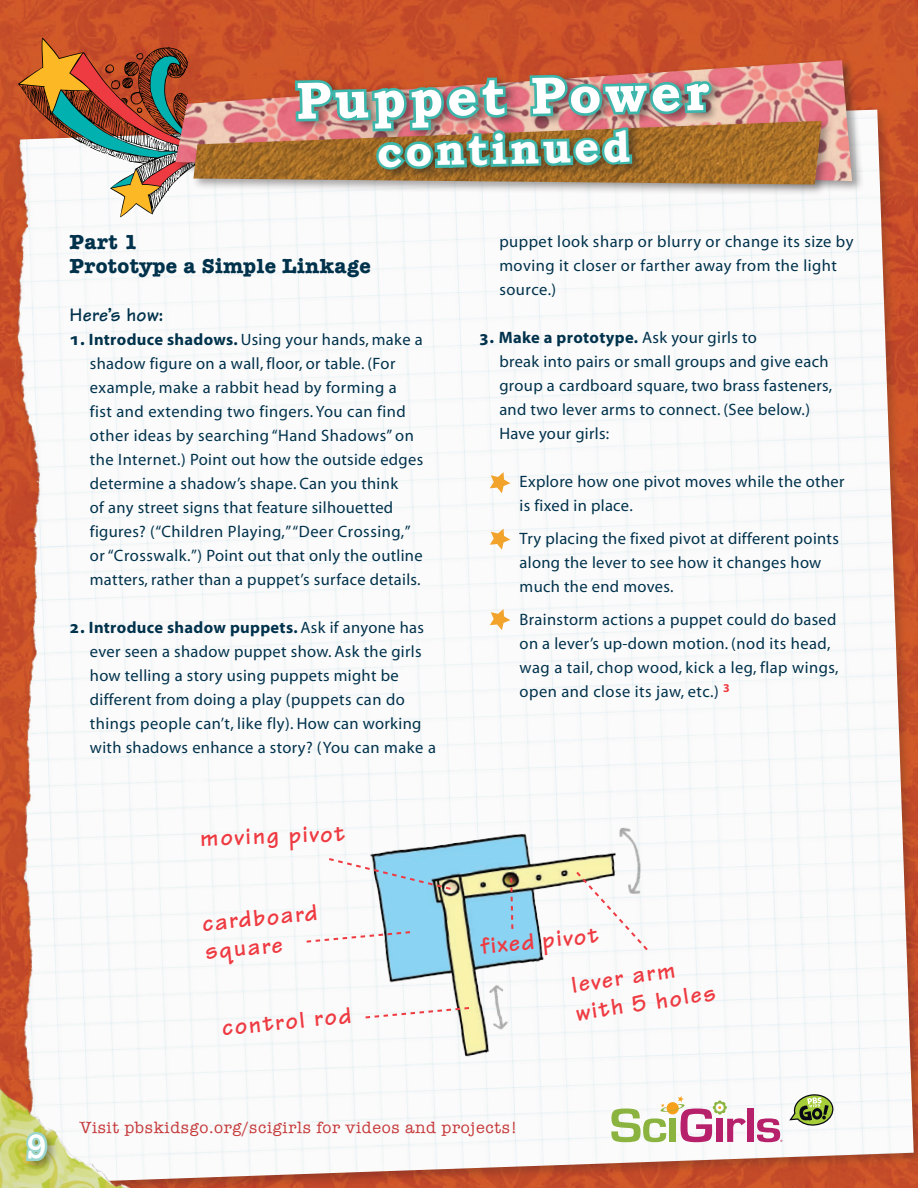
<style>
.page{position:relative;width:918px;height:1188px;background:#fff}
.page>*{position:absolute;margin:0;border:0;box-sizing:border-box;transform-origin:0 0}
.t1{font:700 52.5px "Bookman Old Style";color:#fff}
.t2{font:700 43.5px "Bookman Old Style";color:#fff}
.t3{font:36px "Chowderhead";color:#fff}
.t4{font:700 24.3px/28.7px "Tekton";color:#ee3a41}
.t5{font:700 21px/24px "American Typewriter";letter-spacing:.02em;color:#00324c}
.t6{font:700 19.5px "Tekton";letter-spacing:.02em;color:#00324c}
.t7{font:16.5px/24px "Myriad";letter-spacing:.02em;color:#00324c}
.t8{font:16.5px "American Typewriter";letter-spacing:.04em;color:#c6393a}
.s1{font-family:"Myriad Pro";font-weight:700;font-size:18px}
.s2{font-weight:700}
</style>
<div class="page">
<img style="left:0;top:0;width:918px;height:110px">
<img style="left:0;top:110px;width:914px;height:1074px">
<img style="left:904px;top:126px;width:14px;height:604px">
<img style="left:0;top:1075px;width:139px;height:113px">
<div style="left:24px;top:1129px;width:35px;height:44px;background:#231f20;opacity:.43"></div>
<svg style="left:23px;top:1120px;width:27px;height:45px"></svg>
<div style="left:748px;top:1109px;width:6px;height:33px;background:#b7206b"></div>
<svg style="left:611px;top:1096px;width:135px;height:46px"></svg>
<svg style="left:757px;top:1118px;width:25px;height:24px"></svg>
<svg style="left:789px;top:1094px;width:44px;height:32px"></svg>
<svg style="left:18px;top:38px;width:198px;height:179px"></svg>
<img style="left:362px;top:810px;width:318px;height:265px">
<svg style="left:327px;top:857px;width:126px;height:34px"></svg>
<svg style="left:509px;top:876px;width:5px;height:55px"></svg>
<svg style="left:574px;top:870px;width:76px;height:82px"></svg>
<svg style="left:304px;top:930px;width:108px;height:14px"></svg>
<svg style="left:363px;top:1006px;width:108px;height:14px"></svg>
<div style="left:173px;top:57px;width:691px;height:137px;background:#231f20;opacity:.45"></div>
<img style="left:176px;top:60px;width:676px;height:121px">
<div style="left:191px;top:118px;width:643px;height:79px;background:#231f20;opacity:.4"></div>
<img style="left:193px;top:121px;width:629px;height:63px">
<div style="left:293px;top:71px;width:432px;height:109px;background:#231f20;opacity:.5"></div>
<svg style="left:292px;top:0;width:424px;height:643px"></svg>
<p class="t1" style="left:295px;top:69px;width:415px;rotate:-1deg">Puppet Power</p>
<p class="t2" style="left:377px;top:125px;width:255px;rotate:-1deg">continued</p>
<p class="t5" style="left:70px;top:230px;width:303px">Part 1<br>Prototype a Simple Linkage</p>
<p class="t6" style="left:70px;top:302px;width:95px">Here’s how:</p>
<p class="t7" style="left:90px;top:328px;width:335px;text-indent:-20px"><span class="s1">1.</span> <span class="s2">Introduce shadows.</span> Using your hands, make a shadow figure on a wall, floor, or table. (For example, make a rabbit head by forming a<br>fist and extending two fingers. You can find other ideas by searching “Hand Shadows” on the Internet.) Point out how the outside edges determine a shadow’s shape. Can you think<br>of any street signs that feature silhouetted figures? (“Children Playing,” “Deer Crossing,” or “Crosswalk.”) Point out that only the outline matters, rather than a puppet’s surface details.</p>
<p class="t7" style="left:90px;top:616px;width:348px;text-indent:-20px"><span class="s1">2.</span> <span class="s2">Introduce shadow puppets.</span> Ask if anyone has ever seen a shadow puppet show. Ask the girls how telling a story using puppets might be different from doing a play (puppets can do things people can’t, like fly). How can working with shadows enhance a story? (You can make a</p>
<p class="t4" style="left:199px;top:824px;width:147px;rotate:-2deg">moving pivot</p>
<p class="t4" style="left:201px;top:909px;width:117px;rotate:-5deg">cardboard square</p>
<p class="t4" style="left:221px;top:1013px;width:132px;rotate:-5deg">control rod</p>
<p class="t7" style="left:499px;top:230px;width:356px">puppet look sharp or blurry or change its size by moving it closer or farther away from the light source.)</p>
<p class="t7" style="left:499px;top:326px;width:334px;text-indent:-20px"><span class="s1">3.</span> <span class="s2">Make a prototype.</span> Ask your girls to<br>break into pairs or small groups and give each group a cardboard square, two brass fasteners, and two lever arms to connect. (See below.)<br>Have your girls:</p>
<p class="t7" style="left:520px;top:470px;width:326px">Explore how one pivot moves while the other is fixed in place.</p>
<p class="t7" style="left:520px;top:527px;width:321px">Try placing the fixed pivot at different points along the lever to see how it changes how much the end moves.</p>
<p class="t7" style="left:520px;top:608px;width:320px">Brainstorm actions a puppet could do based on a lever’s up-down motion. (nod its head, wag a tail, chop wood, kick a leg, flap wings, open and close its jaw, etc.) <sup>3</sup></p>
<p class="t4" style="left:479px;top:931px;width:120px;rotate:-5deg">fixed pivot</p>
<p class="t4" style="left:569px;top:971px;width:143px;rotate:-9deg">lever arm with 5 holes</p>
<p class="t3" style="left:28px;top:1126px;width:20px">9</p>
<p class="t8" style="left:79px;top:1118px;width:440px">Visit pbskidsgo.org/scigirls for videos and projects!</p>
</div>
